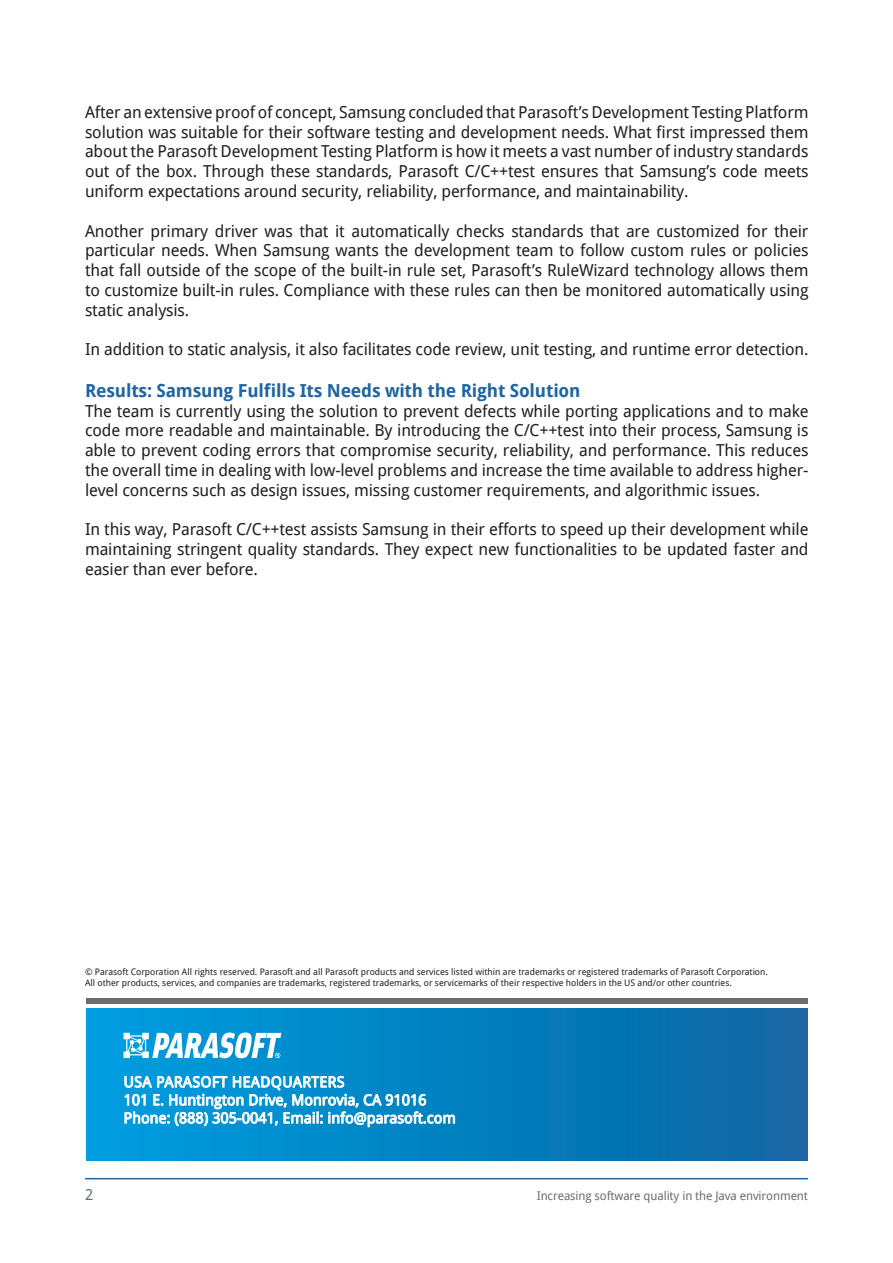
<style>
.page{position:relative;width:893px;height:1263px;background:#fff}
.page>*{position:absolute;margin:0;border:0;box-sizing:border-box;transform-origin:0 0}
.naglowki{font:700 18px "Droid Sans";letter-spacing:-.01em;color:#1f65a3}
.naglowki-2{font:16.5px/19.8px "Droid Sans";letter-spacing:-.01em;color:#231f20;text-align:justify}
.t1{font:15px/18px "Droid Sans";color:#fff}
.t2{font:15px "Droid Sans";color:#5c6f78}
.t3{font:12px "Droid Sans";letter-spacing:-.01em;color:#6c6d70}
.t4{font:9px/10.8px "Droid Sans";color:#231f20}
</style>
<div class="page">
<hr style="left:85px;top:1178px;width:723px;height:1px;background:#1f65a3">
<div style="left:86px;top:998px;width:722px;height:6px;background:#6c6d70"></div>
<div style="left:86px;top:1008px;width:722px;height:152px;background:linear-gradient(to right,#009ee1,#0e65a2)"></div>
<svg style="left:124px;top:1075px;width:331px;height:52px;background:#3fa9da"></svg>
<svg style="left:124px;top:1032px;width:157px;height:26px"></svg>
<p class="naglowki-2" style="left:85px;top:102px;width:725px">After an extensive proof of concept, Samsung concluded that Parasoft’s Development Testing Platform solution was suitable for their software testing and development needs. What first impressed them about the Parasoft Development Testing Platform is how it meets a vast number of industry standards out of the box. Through these standards, Parasoft C/C++test ensures that Samsung’s code meets uniform expectations around security, reliability, performance, and maintainability.</p>
<p class="naglowki-2" style="left:85px;top:221px;width:725px">Another primary driver was that it automatically checks standards that are customized for their particular needs. When Samsung wants the development team to follow custom rules or policies that fall outside of the scope of the built-in rule set, Parasoft’s RuleWizard technology allows them to customize built-in rules. Compliance with these rules can then be monitored automatically using static analysis.</p>
<p class="naglowki-2" style="left:85px;top:340px;width:725px">In addition to static analysis, it also facilitates code review, unit testing, and runtime error detection.</p>
<p class="naglowki" style="left:85px;top:379px;width:497px">Results: Samsung Fulfills Its Needs with the Right Solution</p>
<p class="naglowki-2" style="left:85px;top:401px;width:725px">The team is currently using the solution to prevent defects while porting applications and to make code more readable and maintainable. By introducing the C/C++test into their process, Samsung is able to prevent coding errors that compromise security, reliability, and performance. This reduces the overall time in dealing with low-level problems and increase the time available to address higher&shy;level concerns such as design issues, missing customer requirements, and algorithmic issues.</p>
<p class="naglowki-2" style="left:85px;top:520px;width:725px">In this way, Parasoft C/C++test assists Samsung in their efforts to speed up their development while maintaining stringent quality standards. They expect new functionalities to be updated faster and easier than ever before.</p>
<p class="t4" style="left:85px;top:966px;width:684px">© Parasoft Corporation All rights reserved. Parasoft and all Parasoft products and services listed within are trademarks or registered trademarks of Parasoft Corporation.<br>All other products, services, and companies are trademarks, registered trademarks, or servicemarks of their respective holders in the US and/or other countries.</p>
<p class="t1" style="left:124px;top:1073px;width:334px">USA PARASOFT HEADQUARTERS<br>101 E. Huntington Drive, Monrovia, CA 91016<br>Phone: (888) 305-0041, Email: info@parasoft.com</p>
<p class="t2" style="left:85px;top:1185px;width:10px">2</p>
<p class="t3" style="left:537px;top:1188px;width:273px">Increasing software quality in the Java environment</p>
</div>
